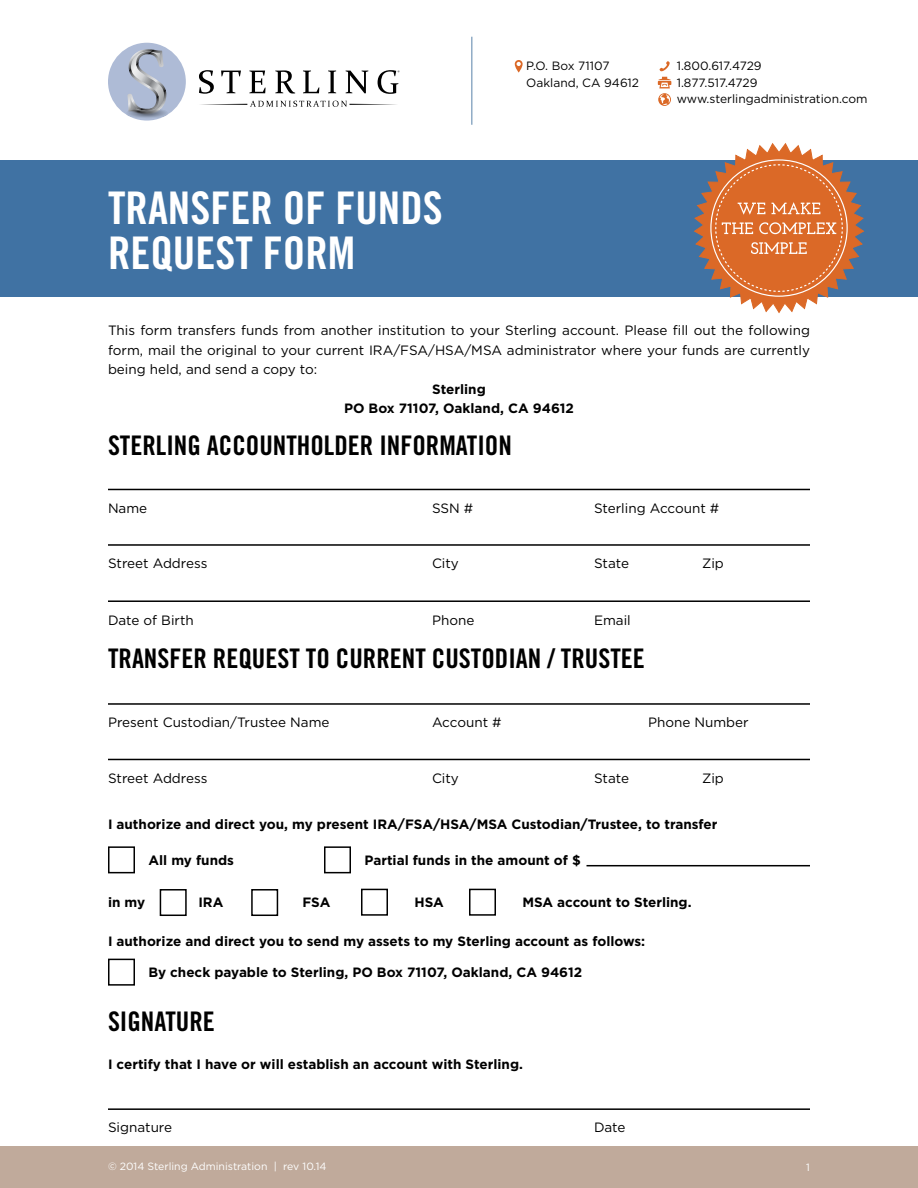
<style>
.page{position:relative;width:918px;height:1188px;background:#fff}
.page>*{position:absolute;margin:0;border:0;box-sizing:border-box;transform-origin:0 0}
.t1{font:45px/45px "Trade Gothic Bold Cond Twenty";color:#fff}
.t2{font:27px "Trade Gothic Bold Cond Twenty";color:#000}
.t3{font:13.5px/19.5px "Gotham";color:#000;text-align:justify}
.t4{font:700 13.5px/19.5px "Gotham";color:#000;text-align:center}
.t5{font:12px/16.5px "Gotham";color:#000}
.t6{font:10.5px "Gotham";color:#fff}
</style>
<div class="page">
<div style="left:0;top:161px;width:918px;height:136px;background:#4072a3"></div>
<div style="left:0;top:1146px;width:918px;height:42px;background:#c0aa9b"></div>
<svg style="left:658px;top:61px;width:13px;height:45px"></svg>
<hr style="left:471px;top:37px;width:2px;height:88px;background:#90acc6">
<svg style="left:515px;top:60px;width:8px;height:13px"></svg>
<svg style="left:199px;top:70px;width:15px;height:24px"></svg>
<svg style="left:221px;top:71px;width:20px;height:22px"></svg>
<svg style="left:249px;top:71px;width:17px;height:22px"></svg>
<svg style="left:275px;top:70px;width:20px;height:24px"></svg>
<svg style="left:303px;top:71px;width:16px;height:22px"></svg>
<svg style="left:328px;top:71px;width:8px;height:22px"></svg>
<svg style="left:346px;top:71px;width:22px;height:22px"></svg>
<svg style="left:200px;top:101px;width:197px;height:6px"></svg>
<div style="left:108px;top:43px;width:78px;height:78px;background:#aebbd6;border-radius:50%"></div>
<svg style="left:126px;top:49px;width:42px;height:67px"></svg>
<svg style="left:378px;top:70px;width:21px;height:24px"></svg>
<img style="left:128px;top:109px;width:38px;height:9px">
<svg style="left:693px;top:143px;width:172px;height:171px"></svg>
<hr style="left:108px;top:489px;width:702px;height:1px;background:#000">
<hr style="left:108px;top:544px;width:702px;height:2px;background:#000">
<div style="left:108px;top:846px;width:27px;height:27px;background:#fff;border:2px solid #000"></div>
<div style="left:324px;top:846px;width:27px;height:27px;background:#fff;border:2px solid #000"></div>
<hr style="left:586px;top:865px;width:224px;height:1px;background:#000">
<hr style="left:108px;top:600px;width:702px;height:2px;background:#000">
<hr style="left:108px;top:703px;width:702px;height:2px;background:#000">
<hr style="left:108px;top:759px;width:702px;height:1px;background:#000">
<div style="left:160px;top:889px;width:27px;height:27px;background:#fff;border:2px solid #000"></div>
<div style="left:251px;top:889px;width:27px;height:27px;background:#fff;border:2px solid #000"></div>
<div style="left:361px;top:889px;width:27px;height:27px;background:#fff;border:2px solid #000"></div>
<div style="left:469px;top:889px;width:27px;height:27px;background:#fff;border:2px solid #000"></div>
<hr style="left:108px;top:1108px;width:702px;height:2px;background:#000">
<div style="left:108px;top:959px;width:27px;height:27px;background:#fff;border:2px solid #000"></div>
<h1 class="t1" style="left:108px;top:185px;width:336px">TRANSFER OF FUNDS<br>REQUEST FORM</h1>
<p class="t5" style="left:526px;top:58px;width:114px">P.O. Box 71107<br>Oakland, CA 94612</p>
<p class="t5" style="left:677px;top:58px;width:192px">1.800.617.4729<br>1.877.517.4729 www.sterlingadministration.com</p>
<p class="t3" style="left:108px;top:321px;width:704px">This form transfers funds from another institution to your Sterling account. Please fill out the following form, mail the original to your current IRA/FSA/HSA/MSA administrator where your funds are currently being held, and send a copy to:</p>
<p class="t4" style="left:344px;top:379px;width:231px">Sterling<br>PO Box 71107, Oakland, CA 94612</p>
<h2 class="t2" style="left:108px;top:429px;width:405px">STERLING ACCOUNTHOLDER INFORMATION</h2>
<p class="t3" style="left:108px;top:498px;width:41px">Name</p>
<p class="t3" style="left:432px;top:498px;width:43px">SSN #</p>
<p class="t3" style="left:594px;top:498px;width:127px">Sterling Account #</p>
<p class="t3" style="left:108px;top:553px;width:101px">Street Address</p>
<p class="t3" style="left:432px;top:553px;width:28px">City</p>
<p class="t3" style="left:594px;top:553px;width:37px">State</p>
<p class="t3" style="left:702px;top:553px;width:23px">Zip</p>
<p class="t3" style="left:108px;top:610px;width:87px">Date of Birth</p>
<p class="t3" style="left:432px;top:610px;width:44px">Phone</p>
<p class="t3" style="left:594px;top:610px;width:38px">Email</p>
<h2 class="t2" style="left:108px;top:642px;width:538px">TRANSFER REQUEST TO CURRENT CUSTODIAN / TRUSTEE</h2>
<p class="t3" style="left:108px;top:712px;width:223px">Present Custodian/Trustee Name</p>
<p class="t3" style="left:432px;top:712px;width:71px">Account #</p>
<p class="t3" style="left:648px;top:712px;width:102px">Phone Number</p>
<p class="t3" style="left:108px;top:768px;width:101px">Street Address</p>
<p class="t3" style="left:432px;top:768px;width:28px">City</p>
<p class="t3" style="left:594px;top:768px;width:37px">State</p>
<p class="t3" style="left:702px;top:768px;width:23px">Zip</p>
<p class="t4" style="left:108px;top:814px;width:611px">I authorize and direct you, my present IRA/FSA/HSA/MSA Custodian/Trustee, to transfer</p>
<p class="t4" style="left:148px;top:850px;width:87px">All my funds</p>
<p class="t4" style="left:364px;top:850px;width:218px">Partial funds in the amount of $</p>
<p class="t4" style="left:108px;top:892px;width:39px">in my</p>
<p class="t4" style="left:198px;top:892px;width:26px">IRA</p>
<p class="t4" style="left:302px;top:892px;width:29px">FSA</p>
<p class="t4" style="left:414px;top:892px;width:31px">HSA</p>
<p class="t4" style="left:522px;top:892px;width:171px">MSA account to Sterling.</p>
<p class="t4" style="left:108px;top:931px;width:539px">I authorize and direct you to send my assets to my Sterling account as follows:</p>
<p class="t4" style="left:148px;top:962px;width:435px">By check payable to Sterling, PO Box 71107, Oakland, CA 94612</p>
<h2 class="t2" style="left:108px;top:1005px;width:108px">SIGNATURE</h2>
<p class="t4" style="left:108px;top:1054px;width:416px">I certify that I have or will establish an account with Sterling.</p>
<p class="t3" style="left:108px;top:1118px;width:66px">Signature</p>
<p class="t3" style="left:594px;top:1118px;width:33px">Date</p>
<p class="t6" style="left:108px;top:1161px;width:220px">© 2014 Sterling Administration | rev 10.14</p>
<p class="t6" style="left:806px;top:1162px;width:5px">1</p>
</div>
